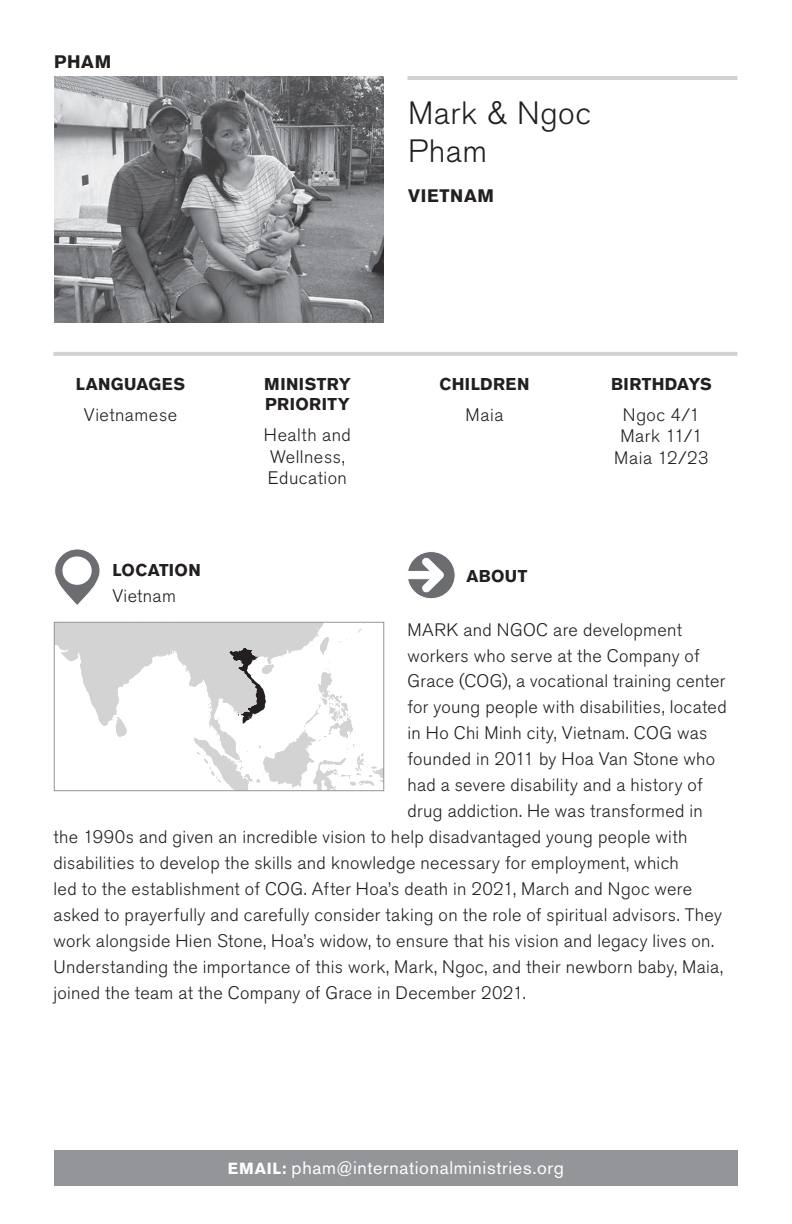
<style>
.page{position:relative;width:792px;height:1224px;background:#fff}
.page>*{position:absolute;margin:0;border:0;box-sizing:border-box;transform-origin:0 0}
.t1{font:300 32px/38px "Akzidenz Grotesk BE";letter-spacing:.02em;color:#231f20}
.t2{font:300 18px/21.6px "Akzidenz Grotesk BE";letter-spacing:.02em;color:#231f20}
.t3{font:18px "Akzidenz Grotesk BE";letter-spacing:.035em;color:#fff}
.t4{font:700 18px "Akzidenz Grotesk BE";color:#231f20}
.t5{font:700 17px/20.4px "Akzidenz Grotesk BE";letter-spacing:.02em;color:#231f20}
.s1{font-weight:700;font-size:16px}
</style>
<div class="page">
<div style="left:54px;top:1150px;width:684px;height:36px;background:#939598"></div>
<svg style="left:56px;top:624px;width:326px;height:165px"></svg>
<div style="left:54px;top:622px;width:330px;height:169px;border:1px solid #939598"></div>
<img style="left:54px;top:76px;width:330px;height:247px">
<hr style="left:53px;top:352px;width:684px;height:4px;background:#d1d2d4">
<svg style="left:55px;top:549px;width:45px;height:56px"></svg>
<svg style="left:408px;top:552px;width:47px;height:47px"></svg>
<hr style="left:407px;top:76px;width:330px;height:4px;background:#d1d2d4">
<p class="t4" style="left:54px;top:51px;width:14px">PHA</p>
<p class="t4" style="left:95px;top:51px;width:18px">M</p>
<h1 class="t1" style="left:408px;top:95px;width:184px">Mark &amp; Ngoc<br>Pham</h1>
<p class="t4" style="left:408px;top:185px;width:13px">VIETNA</p>
<p class="t4" style="left:478px;top:185px;width:18px">M</p>
<p class="t5" style="left:76px;top:374px;width:110px">LANGUAGES</p>
<p class="t2" style="left:84px;top:404px;width:95px">Vietnamese</p>
<p class="t5" style="left:112px;top:560px;width:90px">LOCATION</p>
<p class="t2" style="left:112px;top:585px;width:65px">Vietnam</p>
<p class="t5" style="left:264px;top:374px;width:88px">MINISTRY<br>PRIORITY</p>
<p class="t2" style="left:264px;top:424px;width:89px">Health and<br>Wellness,<br>Education</p>
<p class="t5" style="left:439px;top:374px;width:92px">CHILDREN</p>
<p class="t2" style="left:466px;top:404px;width:39px">Maia</p>
<p class="t5" style="left:466px;top:566px;width:62px">ABOUT</p>
<p class="t5" style="left:611px;top:374px;width:102px">BIRTHDAYS</p>
<p class="t2" style="left:614px;top:404px;width:96px;text-align:center">Ngoc 4/1<br>Mark 11/1<br>Maia 12/23</p>
<p class="t2" style="left:408px;top:619px;width:276px">MARK and NGOC are development</p>
<p class="t2" style="left:408px;top:645px;width:294px">workers who serve at the Company of</p>
<p class="t2" style="left:408px;top:671px;width:320px">Grace (COG), a vocational training center</p>
<p class="t2" style="left:408px;top:697px;width:321px">for young people with disabilities, located</p>
<p class="t2" style="left:408px;top:723px;width:301px">in Ho Chi Minh city, Vietnam. COG was</p>
<p class="t2" style="left:408px;top:749px;width:309px">founded in 2011 by Hoa Van Stone who</p>
<p class="t2" style="left:408px;top:775px;width:297px">had a severe disability and a history of</p>
<p class="t2" style="left:408px;top:801px;width:297px">drug addiction. He was transformed in</p>
<p class="t2" style="left:53px;top:827px;width:635px">the 1990s and given an incredible vision to help disadvantaged young people with</p>
<p class="t2" style="left:53px;top:853px;width:627px">disabilities to develop the skills and knowledge necessary for employment, which</p>
<p class="t2" style="left:53px;top:879px;width:640px">led to the establishment of COG. After Hoa’s death in 2021, March and Ngoc were</p>
<p class="t2" style="left:53px;top:905px;width:670px">asked to prayerfully and carefully consider taking on the role of spiritual advisors. They</p>
<p class="t2" style="left:53px;top:931px;width:662px">work alongside Hien Stone, Hoa’s widow, to ensure that his vision and legacy lives on.</p>
<p class="t2" style="left:53px;top:957px;width:671px">Understanding the importance of this work, Mark, Ngoc, and their newborn baby, Maia,</p>
<p class="t2" style="left:53px;top:983px;width:474px">joined the team at the Company of Grace in December 2021.</p>
<p class="t3" style="left:228px;top:1157px;width:338px"><span class="s1">EMAIL:</span> pham@internationalministries.org</p>
</div>
